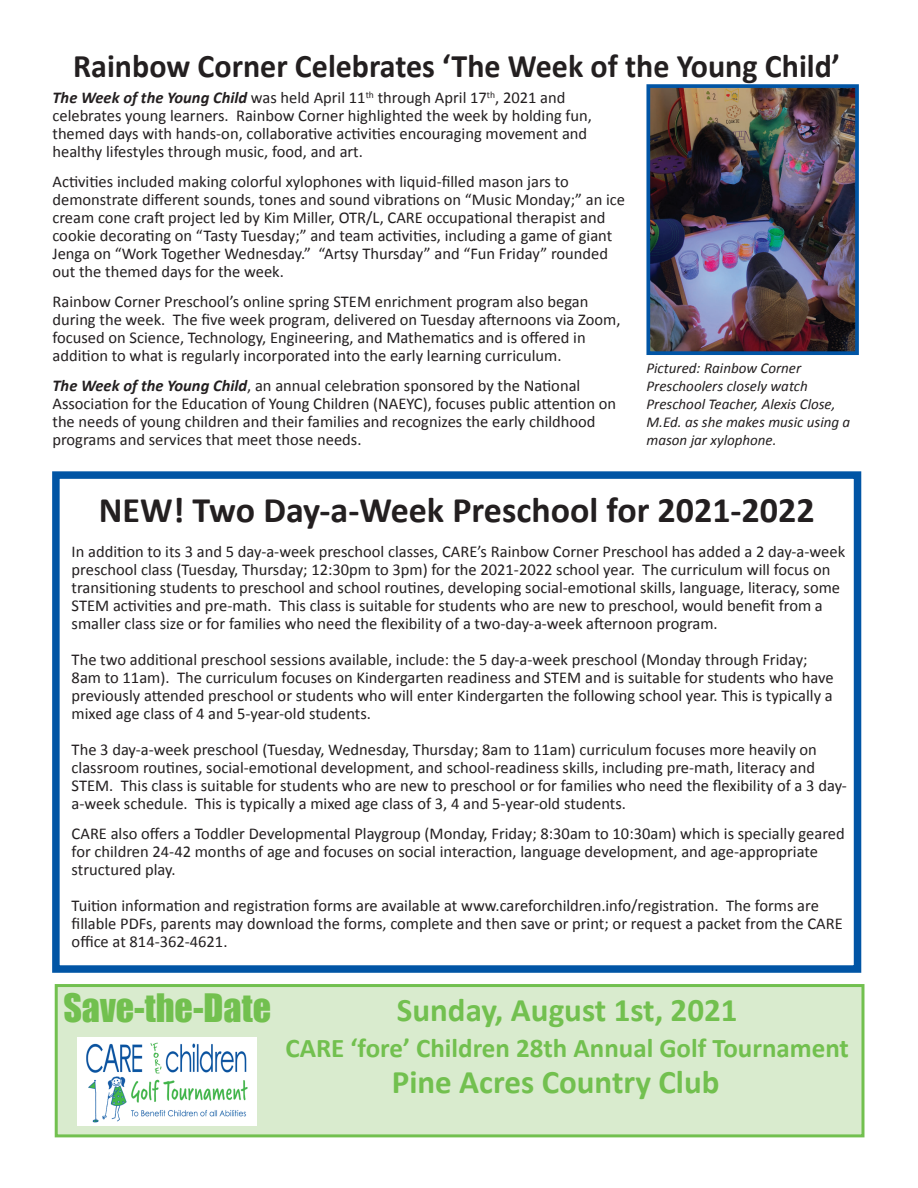
<style>
.page{position:relative;width:918px;height:1188px;background:#fff}
.page>*{position:absolute;margin:0;border:0;box-sizing:border-box;transform-origin:0 0}
.t1{font:700 36px "Calibri";color:#231f20}
.t2{font:36px "Impact";color:#72c04f}
.t3{font:700 33px "Calibri";color:#231f20}
.t4{font:700 33px "Calibri";color:#72c04f}
.t5{font:700 27px "Calibri";color:#72c04f}
.t6{font:16.5px/18px "Calibri";color:#231f20}
.t7{font:italic 15px/18px "Calibri";color:#231f20}
.s1{font-weight:700;font-style:italic}
</style>
<div class="page">
<img style="left:651px;top:89px;width:203px;height:261px">
<div style="left:646px;top:84px;width:213px;height:271px;border:4px solid #0155a5"></div>
<div style="left:56px;top:986px;width:807px;height:150px;background:#d9ebce"></div>
<div style="left:55px;top:984px;width:809px;height:153px;border:3px solid #72c04f"></div>
<img style="left:78px;top:1038px;width:179px;height:88px">
<div style="left:52px;top:471px;width:809px;height:502px;border:8px solid #0155a5"></div>
<h2 class="t3" style="left:73px;top:45px;width:768px">Rainbow Corner Celebrates ‘The Week of the Young Child’</h2>
<p class="t6" style="left:52px;top:89px;width:541px"><span class="s1">The Week of the Young Child</span> was held April 11<sup>th</sup> through April 17<sup>th</sup>, 2021 and celebrates young learners. Rainbow Corner highlighted the week by holding fun, themed days with hands-on, collaborative activities encouraging movement and healthy lifestyles through music, food, and art.</p>
<p class="t6" style="left:52px;top:173px;width:574px">Activities included making colorful xylophones with liquid-filled mason jars to demonstrate different sounds, tones and sound vibrations on “Music Monday;” an ice cream cone craft project led by Kim Miller, OTR/L, CARE occupational therapist and cookie decorating on “Tasty Tuesday;” and team activities, including a game of giant Jenga on “Work Together Wednesday.” “Artsy Thursday” and “Fun Friday” rounded out the themed days for the week.</p>
<p class="t6" style="left:52px;top:293px;width:570px">Rainbow Corner Preschool’s online spring STEM enrichment program also began during the week. The five week program, delivered on Tuesday afternoons via Zoom, focused on Science, Technology, Engineering, and Mathematics and is offered in addition to what is regularly incorporated into the early learning curriculum.</p>
<p class="t6" style="left:52px;top:377px;width:565px"><span class="s1">The Week of the Young Child</span>, an annual celebration sponsored by the National Association for the Education of Young Children (NAEYC), focuses public attention on the needs of young children and their families and recognizes the early childhood programs and services that meet those needs.</p>
<p class="t7" style="left:646px;top:358px;width:205px">Pictured: Rainbow Corner<br>Preschoolers closely watch<br>Preschool Teacher, Alexis Close,<br>M.Ed. as she makes music using a mason jar xylophone.</p>
<h1 class="t1" style="left:99px;top:487px;width:717px">NEW! Two Day-a-Week Preschool for 2021-2022</h1>
<p class="t6" style="left:72px;top:542px;width:775px">In addition to its 3 and 5 day-a-week preschool classes, CARE’s Rainbow Corner Preschool has added a 2 day-a-week preschool class (Tuesday, Thursday; 12:30pm to 3pm) for the 2021-2022 school year. The curriculum will focus on transitioning students to preschool and school routines, developing social-emotional skills, language, literacy, some STEM activities and pre-math. This class is suitable for students who are new to preschool, would benefit from a smaller class size or for families who need the flexibility of a two-day-a-week afternoon program.</p>
<p class="t6" style="left:72px;top:650px;width:764px">The two additional preschool sessions available, include: the 5 day-a-week preschool (Monday through Friday; 8am to 11am). The curriculum focuses on Kindergarten readiness and STEM and is suitable for students who have previously attended preschool or students who will enter Kindergarten the following school year. This is typically a mixed age class of 4 and 5-year-old students.</p>
<p class="t6" style="left:72px;top:740px;width:777px">The 3 day-a-week preschool (Tuesday, Wednesday, Thursday; 8am to 11am) curriculum focuses more heavily on classroom routines, social-emotional development, and school-readiness skills, including pre-math, literacy and STEM. This class is suitable for students who are new to preschool or for families who need the flexibility of a 3 day&shy;a-week schedule. This is typically a mixed age class of 3, 4 and 5-year-old students.</p>
<p class="t6" style="left:72px;top:824px;width:775px">CARE also offers a Toddler Developmental Playgroup (Monday, Friday; 8:30am to 10:30am) which is specially geared for children 24-42 months of age and focuses on social interaction, language development, and age-appropriate structured play.</p>
<p class="t6" style="left:72px;top:896px;width:773px">Tuition information and registration forms are available at www.careforchildren.info/registration. The forms are fillable PDFs, parents may download the forms, complete and then save or print; or request a packet from the CARE office at 814-362-4621.</p>
<h1 class="t2" style="left:63px;top:980px;width:209px">Save-the-Date</h1>
<h2 class="t4" style="left:397px;top:989px;width:342px">Sunday, August 1st, 2021</h2>
<h3 class="t5" style="left:285px;top:1031px;width:565px">CARE ‘fore’ Children 28th Annual Golf Tournament</h3>
<h2 class="t4" style="left:392px;top:1061px;width:329px">Pine Acres Country Club</h2>
</div>
